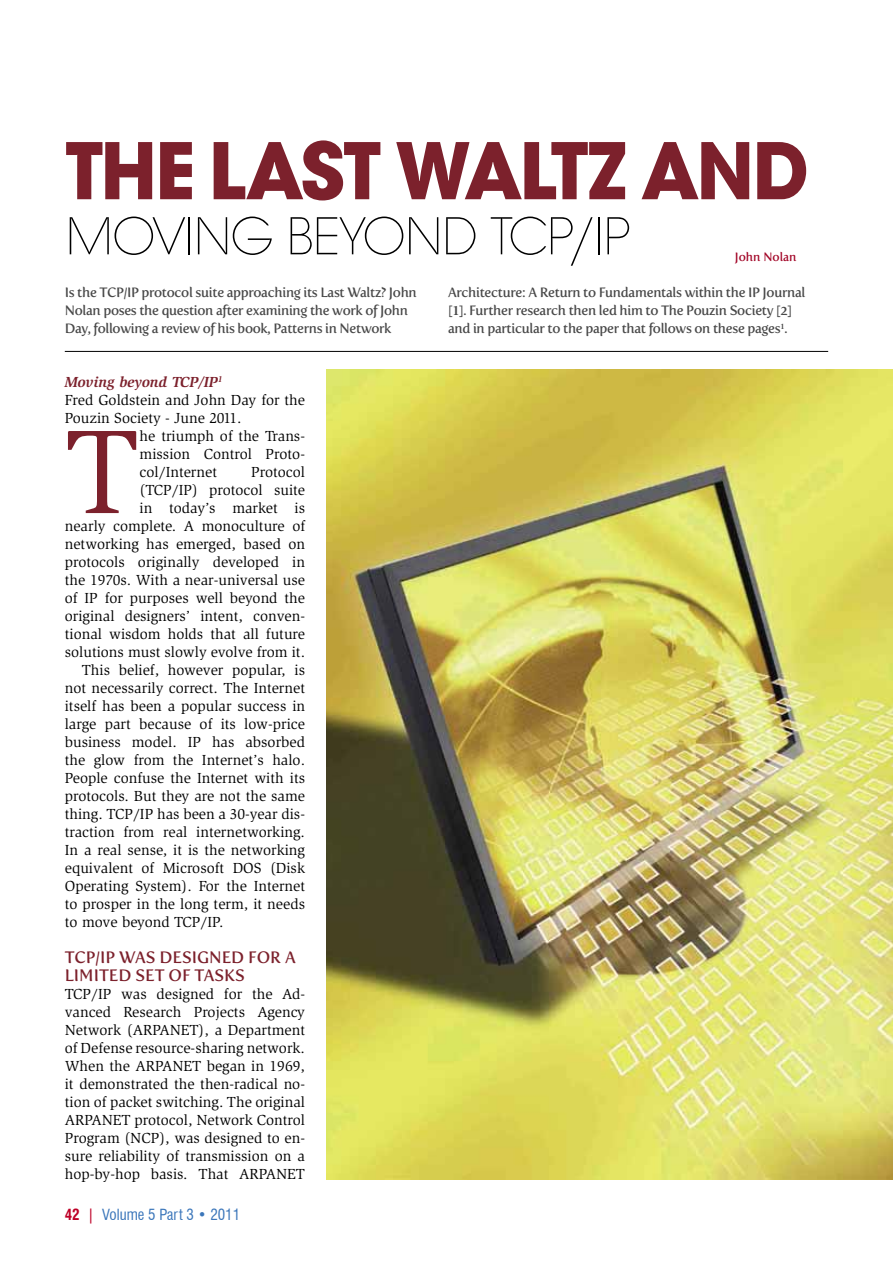
<style>
.page{position:relative;width:893px;height:1263px;background:#fff}
.page>*{position:absolute;margin:0;border:0;box-sizing:border-box;transform-origin:0 0}
.t1{font:122.4px "Slimbach";color:#7c212c}
.t2{font:700 78px "Avant Garde SB";letter-spacing:-.035em;color:#7c212c}
.t3{font:300 expanded 50.7px "Avant Garde SB";letter-spacing:-.04em;color:#000}
.t4{font:16.5px/18px "Fertigo Pro";color:#7c212c}
.t5{font:15px/18px "Slimbach";color:#000;text-align:justify}
.t6{font:condensed 15px "Swiss 721 BT";color:#3b76ba}
.t7{font:13.5px/18px "Fertigo Pro";letter-spacing:-.025em;color:#484848}
.t8{font:12px "Fertigo Pro";color:#a20527}
.s1{font-family:"Slimbach LT";font-weight:700}
.s2{font-weight:700;font-style:italic;color:#7c212c}
.s3{font-weight:700;color:#be0027}
.s4{color:#be0027}
</style>
<div class="page">
<img style="left:326px;top:369px;width:567px;height:810px">
<hr style="left:65px;top:351px;width:763px;height:1px;background:#000">
<h2 class="t2" style="left:65px;top:126px;width:745px">THE LAST WALTZ AND</h2>
<h3 class="t3" style="left:65px;top:207px;width:568px">MOVING BEYOND TCP/I P</h3>
<p class="t8" style="left:735px;top:250px;width:63px">John N olan</p>
<p class="t7" style="left:65px;top:283px;width:353px">Is the TCP/IP protocol suite approaching its Last Waltz? John<br>N olan poses the question after examining the work of John<br>Day, following a review of his book, Patterns in N etwork</p>
<p class="t7" style="left:448px;top:283px;width:359px">Architecture: A Return to Fundamentals within the IP Journal [<span class="s1">1</span>]. Further research then led him to The Pouzin Society [2] and in particular to the paper that follows on these pages<sup>1</sup>.</p>
<p class="t5" style="left:65px;top:373px;width:242px;text-align:left"><span class="s2">Moving beyond TCP/IP</span><sup>1<br></sup>Fred Goldstein and John Day for the<br>Pouzin Society - June 2011.</p>
<h1 class="t1" style="left:65px;top:402px;width:76px">T</h1>
<p class="t5" style="left:140px;top:427px;width:167px">he triumph of the Trans&shy;mission Control Proto&shy;col/Internet</p>
<p class="t5" style="left:251px;top:463px;width:55px">Protocol</p>
<p class="t5" style="left:140px;top:481px;width:167px">(TCP/IP) protocol suite</p>
<p class="t5" style="left:140px;top:499px;width:167px">in today’s market is</p>
<p class="t5" style="left:65px;top:517px;width:242px">nearly complete. A monoculture of</p>
<p class="t5" style="left:65px;top:535px;width:242px">networking has emerged, based on</p>
<p class="t5" style="left:65px;top:553px;width:242px">protocols originally developed in</p>
<p class="t5" style="left:65px;top:571px;width:242px">the 1970s. With a near-universal use</p>
<p class="t5" style="left:65px;top:589px;width:242px">of IP for purposes well beyond the</p>
<p class="t5" style="left:65px;top:607px;width:242px">original designers’ intent, conven-</p>
<p class="t5" style="left:65px;top:625px;width:242px">tional wisdom holds that all future</p>
<p class="t5" style="left:65px;top:643px;width:242px">solutions must slowly evolve from it.</p>
<p class="t5" style="left:82px;top:661px;width:225px">This belief, however popular, is</p>
<p class="t5" style="left:65px;top:679px;width:242px">not necessarily correct. The Internet</p>
<p class="t5" style="left:65px;top:697px;width:242px">itself has been a popular success in</p>
<p class="t5" style="left:65px;top:715px;width:242px">large part because of its low-price</p>
<p class="t5" style="left:65px;top:733px;width:242px">business model. IP has absorbed</p>
<p class="t5" style="left:65px;top:751px;width:242px">the glow from the Internet’s halo.</p>
<p class="t5" style="left:65px;top:769px;width:242px">People confuse the Internet with its</p>
<p class="t5" style="left:65px;top:787px;width:242px">protocols. But they are not the same</p>
<p class="t5" style="left:65px;top:805px;width:242px">thing. TCP/IP has been a 30-year dis-</p>
<p class="t5" style="left:65px;top:823px;width:242px">traction from real internetworking.</p>
<p class="t5" style="left:65px;top:841px;width:242px">In a real sense, it is the networking</p>
<p class="t5" style="left:65px;top:859px;width:242px">equivalent of Microsoft DOS (Disk</p>
<p class="t5" style="left:65px;top:877px;width:242px">Operating System). For the Internet</p>
<p class="t5" style="left:65px;top:895px;width:242px">to prosper in the long term, it needs</p>
<p class="t5" style="left:65px;top:913px;width:160px">to move beyond TCP/IP.</p>
<p class="t4" style="left:65px;top:948px;width:230px">TCP/IP was designed for a li mited set of tasks</p>
<p class="t5" style="left:65px;top:985px;width:242px">TCP/IP was designed for the Ad&shy;vanced Research Projects Agency Network (ARPANET), a Department of Defense resource-sharing network.<br>When the ARPANET began in 1969, it demonstrated the then-radical no&shy;tion of packet switching. The original ARPANET protocol, Network Control Program (NCP), was designed to en&shy;sure reliability of transmission on a hop-by-hop basis. That ARPANET</p>
<p class="t6" style="left:65px;top:1206px;width:177px"><span class="s3">42</span> <span class="s4">|</span> Volume 5 Part 3 • 2011</p>
</div>
